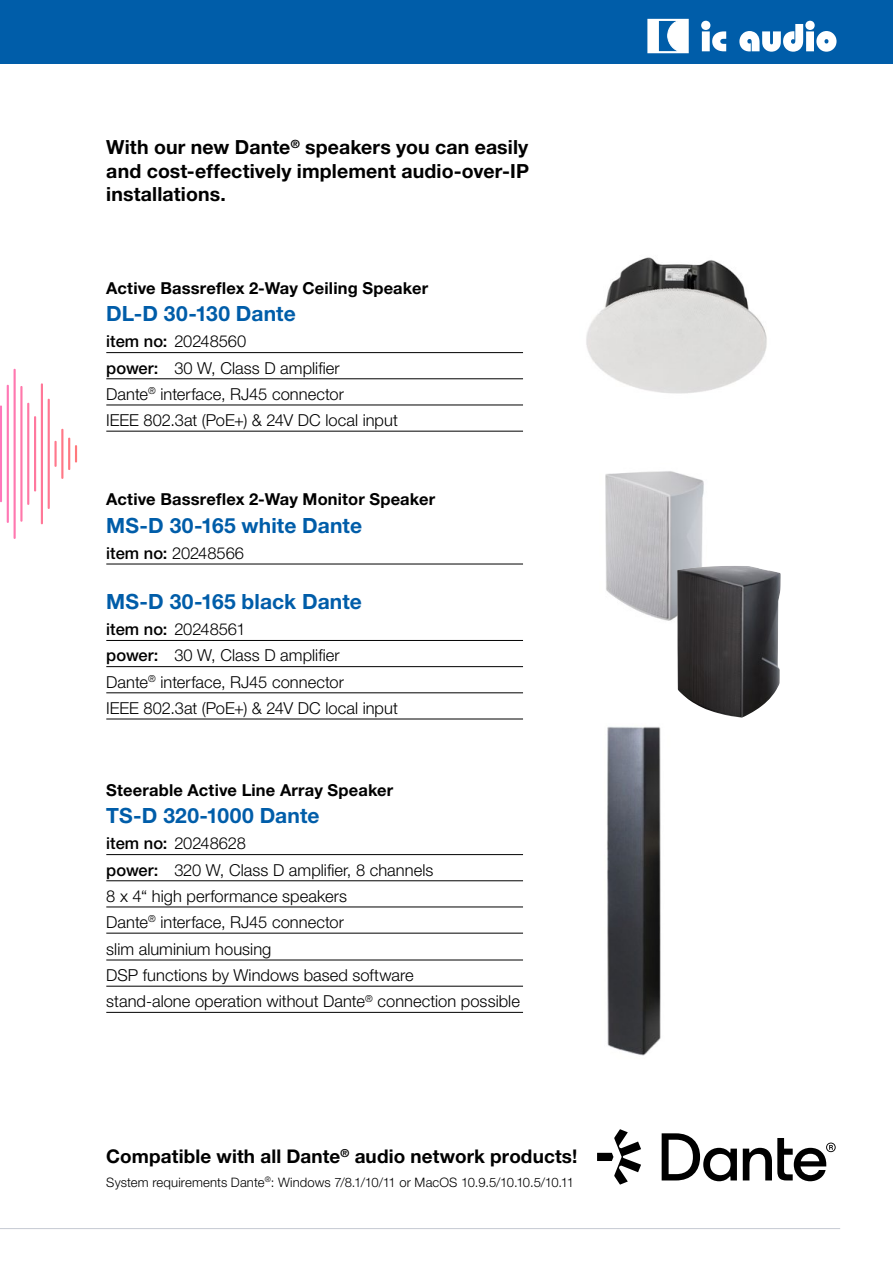
<style>
.page{position:relative;width:893px;height:1263px;background:#fff}
.page>*{position:absolute;margin:0;border:0;box-sizing:border-box;transform-origin:0 0}
.t1{font:700 21px "Helvetica Neue LT Std";letter-spacing:.005em;color:#005da9}
.t2{font:700 19.5px/23.4px "Helvetica Neue LT Std";letter-spacing:.005em;color:#000;text-align:justify}
.t3{font:700 18.9px "Helvetica Neue LT Std";letter-spacing:.005em;color:#000}
.t4{font:300 16.5px/26.2px "Helvetica Neue LT Std";color:#000}
.t5{font:700 16.5px "Helvetica Neue LT Std";letter-spacing:.01em;color:#000}
.t6{font:300 13.05px "Helvetica Neue LT Std";letter-spacing:.01em;color:#000}
.s1{font-weight:500}
</style>
<div class="page">
<svg style="left:0;top:368px;width:43px;height:171px"></svg>
<hr style="left:106px;top:352px;width:417px;height:1px;background:#000">
<hr style="left:106px;top:378px;width:417px;height:1px;background:#000">
<hr style="left:106px;top:405px;width:417px;height:1px;background:#000">
<hr style="left:106px;top:431px;width:417px;height:1px;background:#000">
<hr style="left:106px;top:564px;width:417px;height:1px;background:#000">
<hr style="left:106px;top:640px;width:417px;height:1px;background:#000">
<hr style="left:106px;top:666px;width:417px;height:1px;background:#000">
<hr style="left:106px;top:692px;width:417px;height:1px;background:#000">
<hr style="left:106px;top:719px;width:417px;height:1px;background:#000">
<hr style="left:106px;top:854px;width:417px;height:1px;background:#000">
<hr style="left:106px;top:880px;width:417px;height:1px;background:#000">
<hr style="left:106px;top:907px;width:417px;height:1px;background:#000">
<hr style="left:106px;top:933px;width:417px;height:1px;background:#000">
<hr style="left:106px;top:960px;width:417px;height:1px;background:#000">
<hr style="left:106px;top:986px;width:417px;height:1px;background:#000">
<hr style="left:106px;top:1012px;width:417px;height:1px;background:#000">
<svg style="left:614px;top:1129px;width:27px;height:55px"></svg>
<div style="left:597px;top:1153px;width:15px;height:8px;background:#000"></div>
<svg style="left:662px;top:1133px;width:75px;height:48px"></svg>
<svg style="left:743px;top:1138px;width:93px;height:43px"></svg>
<img style="left:586px;top:257px;width:181px;height:137px">
<img style="left:605px;top:471px;width:99px;height:150px">
<img style="left:677px;top:566px;width:104px;height:152px">
<img style="left:607px;top:713px;width:75px;height:343px">
<hr style="left:0;top:1228px;width:840px;height:1px;background:#c8ccd5">
<div style="left:0;top:0;width:893px;height:64px;background:#005da9"></div>
<svg style="left:701px;top:21px;width:25px;height:30px"></svg>
<svg style="left:739px;top:21px;width:97px;height:31px"></svg>
<svg style="left:647px;top:19px;width:42px;height:34px"></svg>
<p class="t2" style="left:106px;top:135px;width:424px">With our new Dante<sup>®</sup> speakers you can easily and cost-effectively implement audio-over-IP installations.</p>
<p class="t5" style="left:106px;top:277px;width:323px">Active Bassreflex 2-Way Ceiling Speaker</p>
<p class="t1" style="left:106px;top:301px;width:191px">DL-D 30-130 Dante</p>
<p class="t4" style="left:106px;top:328px;width:293px"><span class="s1">item no:</span> 20248560<br><span class="s1">power:</span> 30 W, Class D amplifier<br>Dante<sup>®</sup> interface, RJ45 connector<br>IEEE 802.3at (PoE+) &amp; 24V DC local input</p>
<p class="t5" style="left:106px;top:489px;width:330px">Active Bassreflex 2-Way Monitor Speaker</p>
<p class="t1" style="left:106px;top:512px;width:257px">MS-D 30-165 white Dante</p>
<p class="t4" style="left:106px;top:539px;width:139px"><span class="s1">item no:</span> 20248566</p>
<p class="t1" style="left:106px;top:588px;width:257px">MS-D 30-165 black Dante</p>
<p class="t4" style="left:106px;top:616px;width:293px"><span class="s1">item no:</span> 20248561<br><span class="s1">power:</span> 30 W, Class D amplifier<br>Dante<sup>®</sup> interface, RJ45 connector<br>IEEE 802.3at (PoE+) &amp; 24V DC local input</p>
<p class="t5" style="left:106px;top:779px;width:288px">Steerable Active Line Array Speaker</p>
<p class="t1" style="left:106px;top:803px;width:215px">TS-D 320-1000 Dante</p>
<p class="t4" style="left:106px;top:830px;width:415px"><span class="s1">item no:</span> 20248628<br><span class="s1">power:</span> 320 W, Class D amplifier, 8 channels<br>8 x 4“ high performance speakers<br>Dante<sup>®</sup> interface, RJ45 connector<br>slim aluminium housing<br>DSP functions by Windows based software<br>stand-alone operation without Dante<sup>®</sup> connection possible</p>
<p class="t3" style="left:106px;top:1144px;width:473px">Compatible with all Dante<sup>®</sup> audio network products!</p>
<p class="t6" style="left:106px;top:1174px;width:469px">System requirements Dante<sup>®</sup>: Windows 7/8.1/10/11 or MacOS 10.9.5/10.10.5/10.11</p>
</div>
